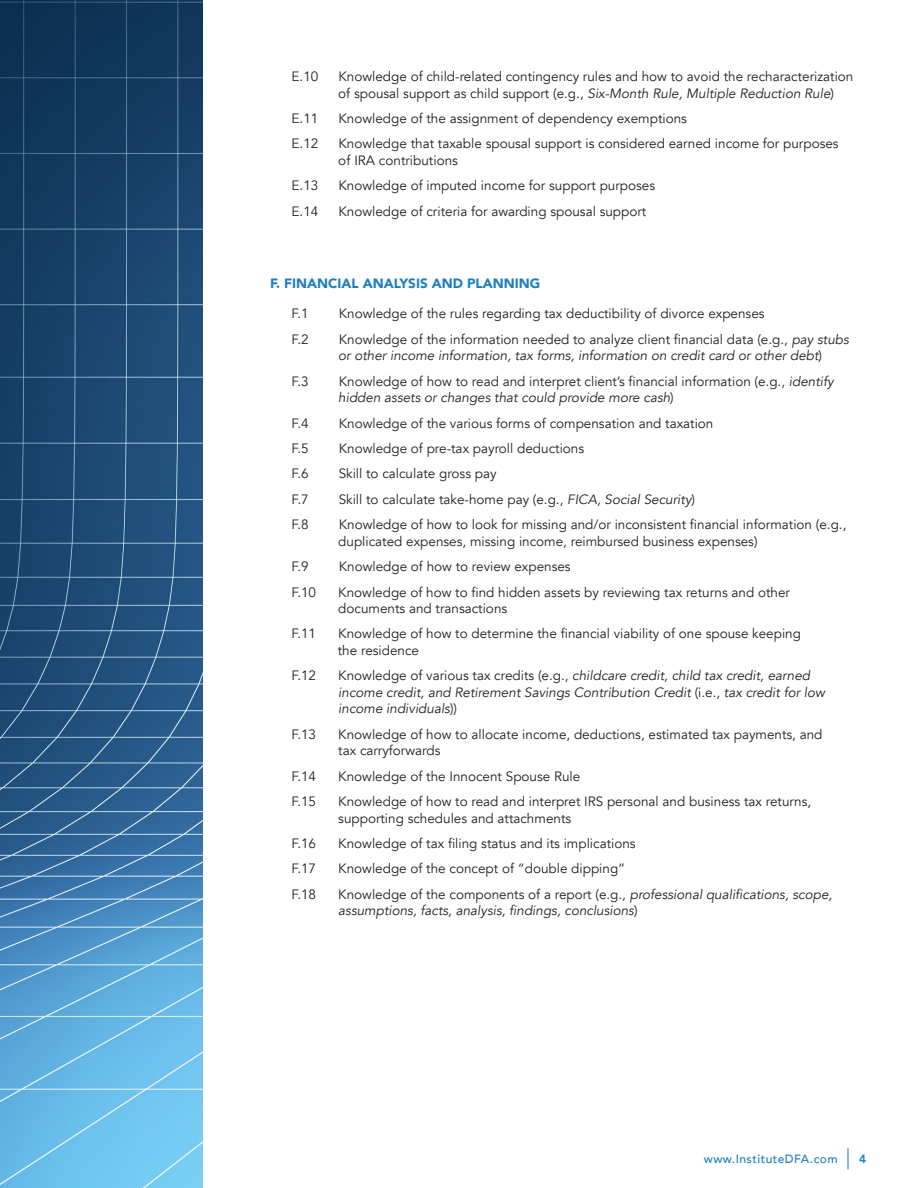
<style>
.page{position:relative;width:918px;height:1188px;background:#fff}
.page>*{position:absolute;margin:0;border:0;box-sizing:border-box;transform-origin:0 0}
.t1{font:13.5px "Avenir";color:#231f20}
.t2{font:italic 13.5px "Avenir";color:#231f20}
.t3{font:900 13.5px "Avenir";color:#1d7ec2}
.t4{font:500 12px "Avenir";letter-spacing:.04em;color:#1d7ec2}
.s1{font-style:italic}
.s2{font-style:normal}
.s3{font-weight:300;font-size:21px}
.s4{font-weight:800}
</style>
<div class="page">
<svg style="left:0;top:0;width:202px;height:1188px;background:#326691"></svg>
<p class="t1" style="left:292px;top:68px;width:28px">E.10</p>
<p class="t1" style="left:338px;top:68px;width:516px">Knowledge of child-related contingency rules and how to avoid the recharacterization</p>
<p class="t1" style="left:338px;top:85px;width:497px">of spousal support as child support (e.g., <span class="s1">Six-Month Rule, Multiple Reduction Rule</span>)</p>
<p class="t1" style="left:292px;top:110px;width:28px">E.11</p>
<p class="t1" style="left:338px;top:110px;width:350px">Knowledge of the assignment of dependency exemptions</p>
<p class="t1" style="left:292px;top:136px;width:28px">E.12</p>
<p class="t1" style="left:338px;top:136px;width:502px">Knowledge that taxable spousal support is considered earned income for purposes</p>
<p class="t1" style="left:338px;top:152px;width:121px">of IRA contributions</p>
<p class="t1" style="left:292px;top:178px;width:28px">E.13</p>
<p class="t1" style="left:338px;top:178px;width:318px">Knowledge of imputed income for support purposes</p>
<p class="t1" style="left:292px;top:203px;width:28px">E.14</p>
<p class="t1" style="left:338px;top:203px;width:309px">Knowledge of criteria for awarding spousal support</p>
<p class="t3" style="left:270px;top:272px;width:272px">F. FINANCIAL ANALYSIS AND PLANNING</p>
<p class="t1" style="left:292px;top:306px;width:19px">F.1</p>
<p class="t1" style="left:339px;top:306px;width:427px">Knowledge of the rules regarding tax deductibility of divorce expenses</p>
<p class="t1" style="left:292px;top:331px;width:19px">F.2</p>
<p class="t1" style="left:339px;top:331px;width:512px">Knowledge of the information needed to analyze client financial data (e.g., <span class="s1">pay stubs</span></p>
<p class="t2" style="left:338px;top:348px;width:485px">or other income information, tax forms, information on credit card or other debt<span class="s2">)</span></p>
<p class="t1" style="left:292px;top:373px;width:19px">F.3</p>
<p class="t1" style="left:339px;top:373px;width:496px">Knowledge of how to read and interpret client’s financial information (e.g., <span class="s1">identify</span></p>
<p class="t2" style="left:338px;top:390px;width:337px">hidden assets or changes that could provide more cash<span class="s2">)</span></p>
<p class="t1" style="left:292px;top:415px;width:19px">F.4</p>
<p class="t1" style="left:339px;top:415px;width:376px">Knowledge of the various forms of compensation and taxation</p>
<p class="t1" style="left:292px;top:440px;width:19px">F.5</p>
<p class="t1" style="left:339px;top:440px;width:247px">Knowledge of pre-tax payroll deductions</p>
<p class="t1" style="left:292px;top:466px;width:19px">F.6</p>
<p class="t1" style="left:339px;top:466px;width:159px">Skill to calculate gross pay</p>
<p class="t1" style="left:292px;top:491px;width:19px">F.7</p>
<p class="t1" style="left:339px;top:491px;width:358px">Skill to calculate take-home pay (e.g., <span class="s1">FICA, Social Security</span>)</p>
<p class="t1" style="left:292px;top:517px;width:19px">F.8</p>
<p class="t1" style="left:339px;top:517px;width:509px">Knowledge of how to look for missing and/or inconsistent financial information (e.g.,</p>
<p class="t1" style="left:338px;top:533px;width:421px">duplicated expenses, missing income, reimbursed business expenses)</p>
<p class="t1" style="left:292px;top:558px;width:19px">F.9</p>
<p class="t1" style="left:339px;top:558px;width:234px">Knowledge of how to review expenses</p>
<p class="t1" style="left:292px;top:584px;width:26px">F.10</p>
<p class="t1" style="left:338px;top:584px;width:453px">Knowledge of how to find hidden assets by reviewing tax returns and other</p>
<p class="t1" style="left:338px;top:600px;width:171px">documents and transactions</p>
<p class="t1" style="left:292px;top:626px;width:26px">F.11</p>
<p class="t1" style="left:338px;top:626px;width:464px">Knowledge of how to determine the financial viability of one spouse keeping</p>
<p class="t1" style="left:338px;top:642px;width:83px">the residence</p>
<p class="t1" style="left:292px;top:668px;width:26px">F.12</p>
<p class="t2" style="left:338px;top:668px;width:473px"><span class="s2">Knowledge of various tax credits (e.g.,</span> childcare credit, child tax credit, earned</p>
<p class="t2" style="left:338px;top:684px;width:488px">income credit, and Retirement Savings Contribution Credit <span class="s2">(i.e.,</span> tax credit for low</p>
<p class="t2" style="left:338px;top:701px;width:120px">income individuals<span class="s2">))</span></p>
<p class="t1" style="left:292px;top:726px;width:26px">F.13</p>
<p class="t1" style="left:338px;top:726px;width:486px">Knowledge of how to allocate income, deductions, estimated tax payments, and</p>
<p class="t1" style="left:338px;top:743px;width:104px">tax carryforwards</p>
<p class="t1" style="left:292px;top:768px;width:26px">F.14</p>
<p class="t1" style="left:338px;top:768px;width:244px">Knowledge of the Innocent Spouse Rule</p>
<p class="t1" style="left:292px;top:793px;width:26px">F.15</p>
<p class="t1" style="left:338px;top:793px;width:475px">Knowledge of how to read and interpret IRS personal and business tax returns,</p>
<p class="t1" style="left:338px;top:810px;width:234px">supporting schedules and attachments</p>
<p class="t1" style="left:292px;top:835px;width:26px">F.16</p>
<p class="t1" style="left:338px;top:835px;width:299px">Knowledge of tax filing status and its implications</p>
<p class="t1" style="left:292px;top:861px;width:26px">F.17</p>
<p class="t1" style="left:338px;top:861px;width:289px">Knowledge of the concept of “double dipping”</p>
<p class="t1" style="left:292px;top:886px;width:26px">F.18</p>
<p class="t1" style="left:338px;top:886px;width:496px">Knowledge of the components of a report (e.g., <span class="s1">professional qualifications, scope,</span></p>
<p class="t2" style="left:338px;top:903px;width:301px">assumptions, facts, analysis, findings, conclusions<span class="s2">)</span></p>
<p class="t4" style="left:704px;top:1148px;width:164px">www.InstituteDFA.com <span class="s3">|</span> <span class="s4">4</span></p>
</div>
